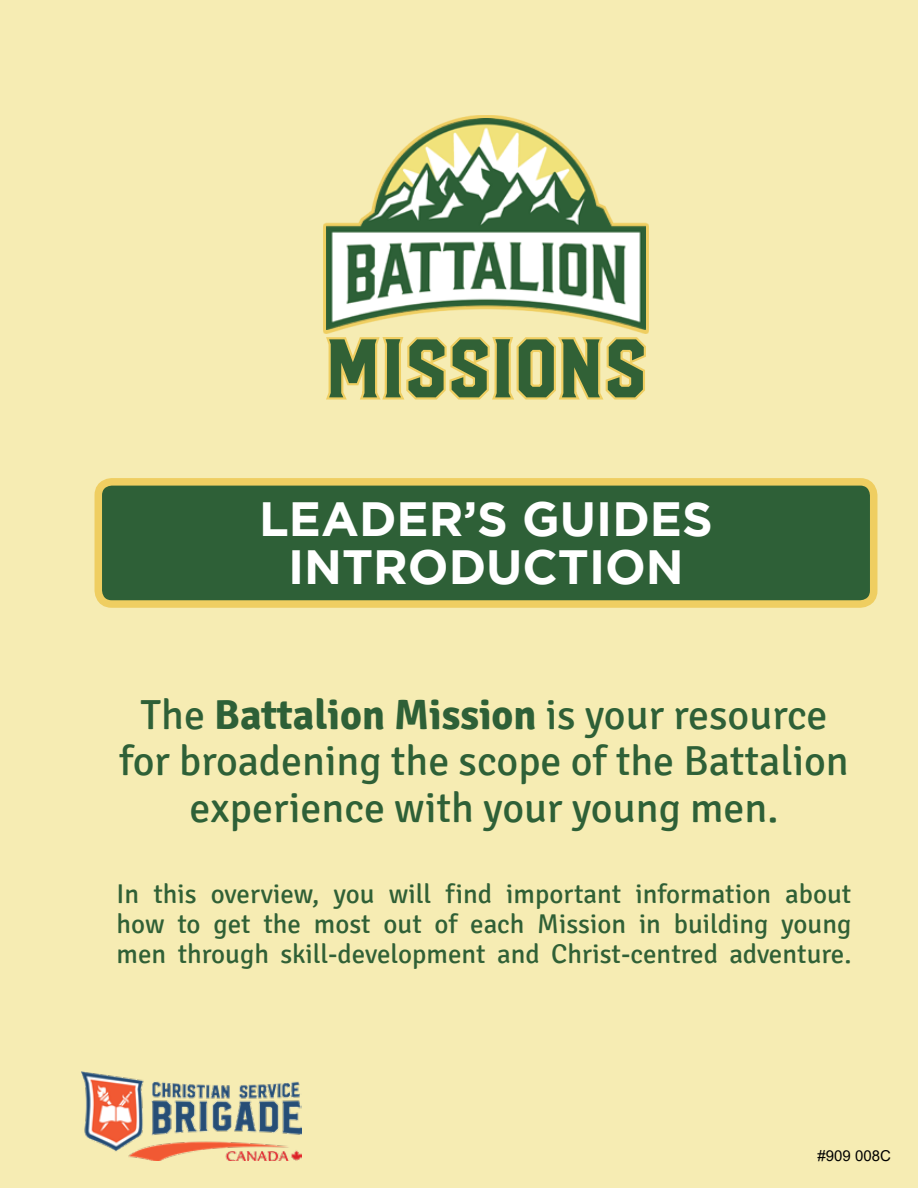
<style>
.page{position:relative;width:918px;height:1188px;background:#f6ecb3}
.page>*{position:absolute;margin:0;border:0;box-sizing:border-box;transform-origin:0 0}
.t1{font:82.8px "Hudson NY Serif";color:#316136}
.t2{font:700 48px/48px "Gotham";color:#fff;text-align:center}
.t3{font:42px/46.5px "Signika";color:#2e6037;text-align:center}
.t4{font:27px/30px "Signika";color:#306036;text-align:justify}
.t5{font:15px "Arial";color:#000}
.s1{font-weight:700}
</style>
<div class="page">
<img style="left:81px;top:1072px;width:221px;height:89px">
<svg style="left:323px;top:115px;width:326px;height:218px"></svg>
<img style="left:327px;top:118px;width:318px;height:212px">
<svg style="left:324px;top:333px;width:324px;height:67px"></svg>
<div style="left:98px;top:482px;width:776px;height:122px;background:#2e6037;border-radius:14px"></div>
<div style="left:95px;top:478px;width:782px;height:130px;border:8px solid #efce61;border-radius:14px"></div>
<h1 class="t1" style="left:325px;top:315px;width:324px">MISSIONS</h1>
<h2 class="t2" style="left:259px;top:494px;width:455px">LEADER’S GUIDES<br>INTRODUCTION</h2>
<h3 class="t3" style="left:119px;top:692px;width:731px">The <span class="s1">Battalion Mission</span> is your resource for broadening the scope of the Battalion experience with your young men.</h3>
<p class="t4" style="left:117px;top:879px;width:736px">In this overview, you will find important information about how to get the most out of each Mission in building young men through skill-development and Christ-centred adventure.</p>
<p class="t5" style="left:818px;top:1145px;width:75px">#909 008C</p>
</div>
